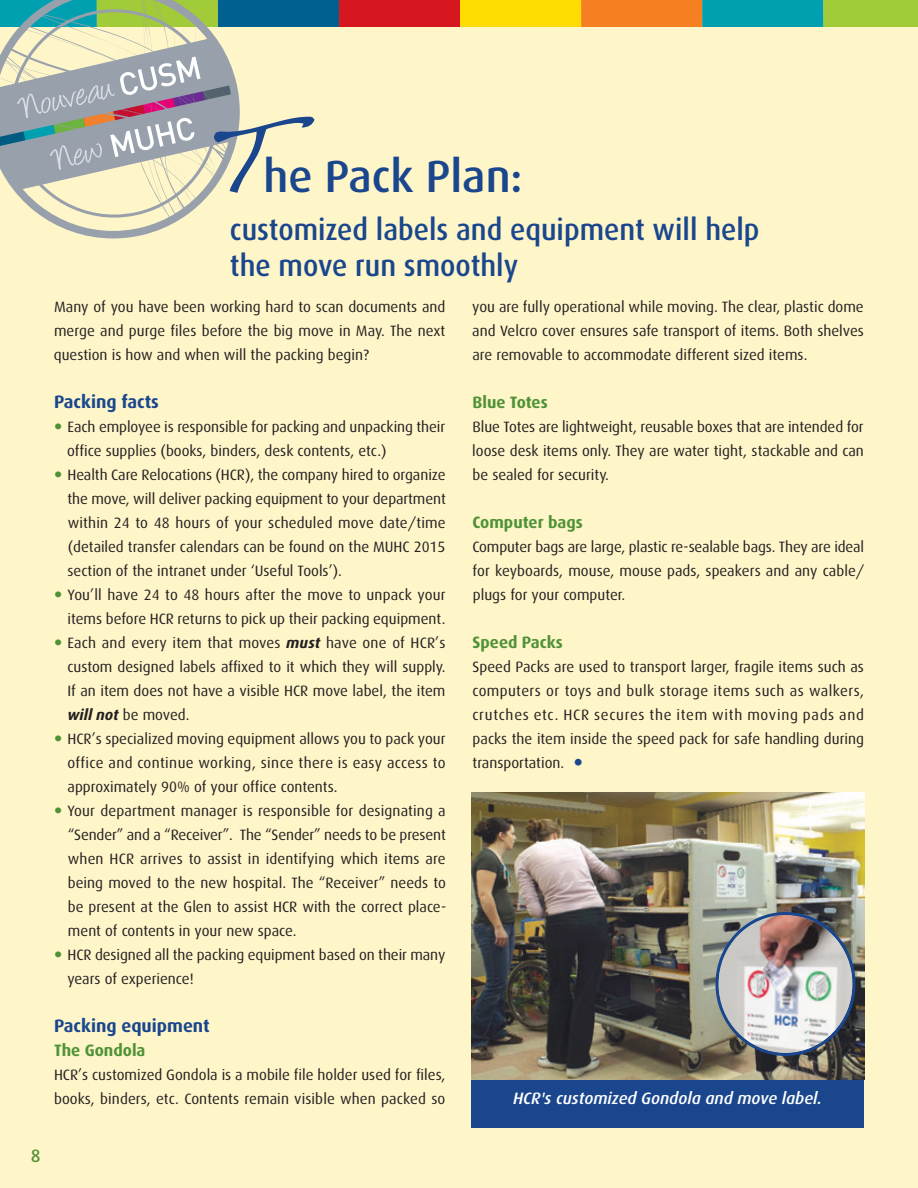
<style>
.page{position:relative;width:918px;height:1188px;background:#fef5c9}
.page>*{position:absolute;margin:0;border:0;box-sizing:border-box;transform-origin:0 0}
.t1{font:102px "Handwriting Dakota";color:#19468d}
.t2{font:500 45px "Dax";color:#19468d}
.t3{font:36px "Dax";color:#19468d}
.t4{font:500 30px/36px "Dax";color:#19468d;scale:.95 1}
.t5{font:700 18px "Dax";color:#19468d}
.t6{font:500 18px "Dax";color:#4f9236}
.t7{font:700 16.5px "Dax";color:#4f9236}
.t8{font:italic 500 16.5px "Dax";color:#fff}
.t9{font:15px/24px "Dax";color:#231f20;text-align:justify}
.s1{font-weight:700;font-size:21px;color:#4f9236}
.s2{font-weight:700;font-style:italic}
</style>
<div class="page">
<div style="left:823px;top:0;width:95px;height:27px;background:#a1cb39"></div>
<div style="left:218px;top:0;width:121px;height:27px;background:#006191"></div>
<div style="left:339px;top:0;width:121px;height:27px;background:#d7171f"></div>
<div style="left:460px;top:0;width:121px;height:27px;background:#ffdc01"></div>
<div style="left:581px;top:0;width:121px;height:27px;background:#f57f21"></div>
<div style="left:702px;top:0;width:121px;height:27px;background:#00a0b0"></div>
<svg style="left:0;top:0;width:240px;height:238px"></svg>
<img style="left:472px;top:792px;width:392px;height:288px">
<div style="left:472px;top:1080px;width:392px;height:48px;background:#19468d"></div>
<img style="left:716px;top:912px;width:140px;height:144px">
<h1 class="t1" style="left:207px;top:97px;width:74px">T</h1>
<h2 class="t2" style="left:263px;top:151px;width:261px">he Pack Plan:</h2>
<h3 class="t4" style="left:230px;top:212px;width:559px">customized labels and equipment will help the move run smoothly</h3>
<p class="t9" style="left:54px;top:295px;width:393px">Many of you have been working hard to scan documents and merge and purge files before the big move in May. The next question is how and when will the packing begin?</p>
<p class="t5" style="left:54px;top:392px;width:107px">Packing facts</p>
<p class="t9" style="left:67px;top:415px;width:380px;text-indent:-13px"><span class="s1">•</span> Each employee is responsible for packing and unpacking their office supplies (books, binders, desk contents, etc.)</p>
<p class="t9" style="left:67px;top:463px;width:380px;text-indent:-13px"><span class="s1">•</span> Health Care Relocations (HCR), the company hired to organize the move, will deliver packing equipment to your department within 24 to 48 hours of your scheduled move date/time (detailed transfer calendars can be found on the MUHC 2015 section of the intranet under ‘Useful Tools’).</p>
<p class="t9" style="left:54px;top:583px;width:393px;text-align:right"><span class="s1">•</span> You’ll have 24 to 48 hours after the move to unpack your items before HCR returns to pick up their packing equipment.</p>
<p class="t9" style="left:67px;top:631px;width:380px;text-indent:-13px"><span class="s1">•</span> Each and every item that moves <span class="s2">must</span> have one of HCR’s custom designed labels affixed to it which they will supply.<br>If an item does not have a visible HCR move label, the item <span class="s2">will not</span> be moved.</p>
<p class="t9" style="left:68px;top:727px;width:380px;text-indent:-14px"><span class="s1">•</span> HCR’s specialized moving equipment allows you to pack your office and continue working, since there is easy access to approximately 90% of your office contents.</p>
<p class="t9" style="left:68px;top:799px;width:380px;text-indent:-14px"><span class="s1">•</span> Your department manager is responsible for designating a “Sender” and a “Receiver”. The “Sender” needs to be present when HCR arrives to assist in identifying which items are being moved to the new hospital. The “Receiver” needs to be present at the Glen to assist HCR with the correct place&shy;ment of contents in your new space.</p>
<p class="t9" style="left:67px;top:943px;width:380px;text-indent:-13px"><span class="s1">•</span> HCR designed all the packing equipment based on their many years of experience!</p>
<p class="t5" style="left:54px;top:1016px;width:157px">Packing equipment</p>
<p class="t7" style="left:54px;top:1041px;width:93px">The Gondola</p>
<p class="t9" style="left:54px;top:1063px;width:393px">HCR’s customized Gondola is a mobile file holder used for files, books, binders, etc. Contents remain visible when packed so</p>
<p class="t9" style="left:472px;top:295px;width:393px">you are fully operational while moving. The clear, plastic dome and Velcro cover ensures safe transport of items. Both shelves are removable to accommodate different sized items.</p>
<p class="t7" style="left:473px;top:393px;width:77px">Blue Totes</p>
<p class="t9" style="left:472px;top:415px;width:393px">Blue Totes are lightweight, reusable boxes that are intended for loose desk items only. They are water tight, stackable and can be sealed for security.</p>
<p class="t7" style="left:473px;top:513px;width:112px">Computer bags</p>
<p class="t9" style="left:473px;top:535px;width:393px">Computer bags are large, plastic re-sealable bags. They are ideal for keyboards, mouse, mouse pads, speakers and any cable/ plugs for your computer.</p>
<p class="t7" style="left:473px;top:633px;width:92px">Speed Packs</p>
<p class="t9" style="left:472px;top:655px;width:393px">Speed Packs are used to transport larger, fragile items such as computers or toys and bulk storage items such as walkers, crutches etc. HCR secures the item with moving pads and packs the item inside the speed pack for safe handling during transportation.</p>
<h3 class="t3" style="left:572px;top:743px;width:13px">•</h3>
<p class="t8" style="left:513px;top:1089px;width:311px">HCR's customized Gondola and move label.</p>
<p class="t6" style="left:31px;top:1145px;width:11px">8</p>
</div>
